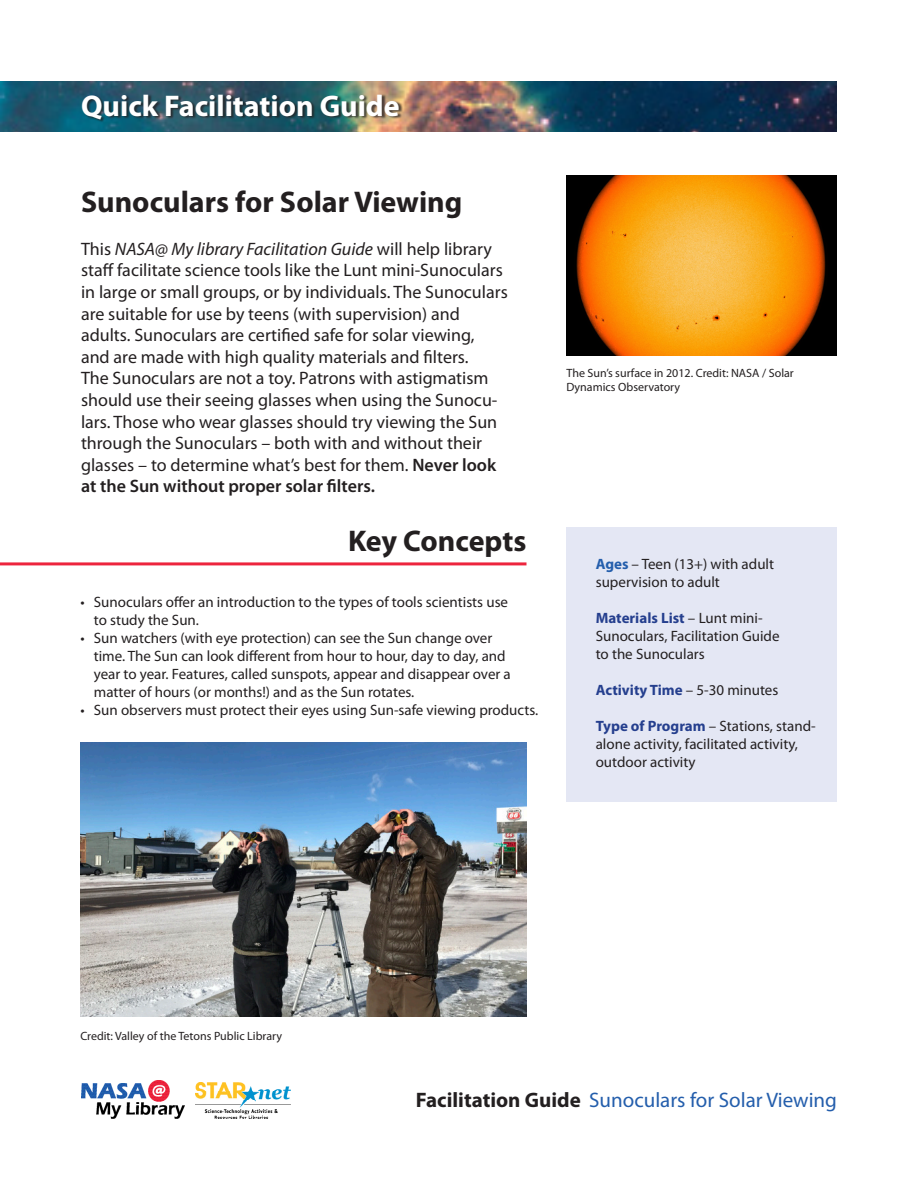
<style>
.page{position:relative;width:918px;height:1188px;background:#fff}
.page>*{position:absolute;margin:0;border:0;box-sizing:border-box;transform-origin:0 0}
.t1{font:700 30px "Myriad Pro";color:#231f20}
.t2{font:700 30px "Myriad Pro";color:#fff}
.t3{font:21px "Myriad Pro";color:#245eac}
.t4{font:18px/21.6px "Myriad Pro";color:#231f20}
.t5{font:15px/18px "Myriad Pro";color:#231f20}
.t6{font:700 15px "Myriad Pro";color:#253f8e}
.t7{font:12px/14.4px "Myriad Pro";color:#231f20}
.s1{font-style:italic}
.s2{font-weight:600}
.s3{font-weight:700;color:#245eac}
.s4{font-weight:700;color:#253f8e}
.s5{font-weight:400;color:#231f20}
.s6{font-weight:700;color:#231f20}
</style>
<div class="page">
<div style="left:566px;top:528px;width:270px;height:274px;background:#e4e7f4"></div>
<img style="left:0;top:81px;width:837px;height:51px">
<div style="left:83px;top:95px;width:320px;height:28px;background:#231f20;opacity:.75"></div>
<hr style="left:0;top:562px;width:526px;height:3px;background:#ed253d">
<img style="left:81px;top:1081px;width:103px;height:38px">
<img style="left:195px;top:1083px;width:96px;height:36px">
<img style="left:567px;top:176px;width:270px;height:180px">
<img style="left:80px;top:742px;width:447px;height:275px">
<p class="t2" style="left:81px;top:86px;width:320px">Quick Facilitation Guide</p>
<p class="t1" style="left:81px;top:182px;width:383px">Sunoculars for Solar Viewing</p>
<p class="t4" style="left:81px;top:238px;width:428px">This <span class="s1">NASA@ My library Facilitation Guide</span> will help library staff facilitate science tools like the Lunt mini-Sunoculars in large or small groups, or by individuals. The Sunoculars are suitable for use by teens (with supervision) and adults. Sunoculars are certified safe for solar viewing, and are made with high quality materials and filters.<br>The Sunoculars are not a toy. Patrons with astigmatism should use their seeing glasses when using the Sunocu&shy;lars. Those who wear glasses should try viewing the Sun through the Sunoculars – both with and without their glasses – to determine what’s best for them. <span class="s2">Never look at the Sun without proper solar filters.</span></p>
<p class="t1" style="left:348px;top:522px;width:180px">Key Concepts</p>
<p class="t5" style="left:94px;top:592px;width:416px;text-indent:-14px">• Sunoculars offer an introduction to the types of tools scientists use to study the Sun.</p>
<p class="t5" style="left:94px;top:628px;width:419px;text-indent:-14px">• Sun watchers (with eye protection) can see the Sun change over time. The Sun can look different from hour to hour, day to day, and year to year. Features, called sunspots, appear and disappear over a matter of hours (or months!) and as the Sun rotates.</p>
<p class="t5" style="left:80px;top:700px;width:460px">• Sun observers must protect their eyes using Sun-safe viewing products.</p>
<p class="t7" style="left:567px;top:365px;width:229px">The Sun’s surface in 2012. Credit: NASA / Solar<br>Dynamics Observatory</p>
<p class="t5" style="left:596px;top:555px;width:180px"><span class="s3">Ages</span> – Teen (13+) with adult supervision to adult</p>
<p class="t5" style="left:596px;top:609px;width:185px"><span class="s4">Materials List</span> – Lunt mini-<br>Sunoculars, Facilitation Guide to the Sunoculars</p>
<p class="t6" style="left:596px;top:680px;width:184px">Activity Time <span class="s5">– 5-30 minutes</span></p>
<p class="t5" style="left:596px;top:717px;width:222px"><span class="s4">Type of Program</span> – Stations, stand&shy;alone activity, facilitated activity, outdoor activity</p>
<p class="t7" style="left:80px;top:1029px;width:203px">Credit: Valley of the Tetons Public Library</p>
<p class="t3" style="left:416px;top:1087px;width:423px"><span class="s6">Facilitation Guide</span> Sunoculars for Solar Viewing</p>
</div>
